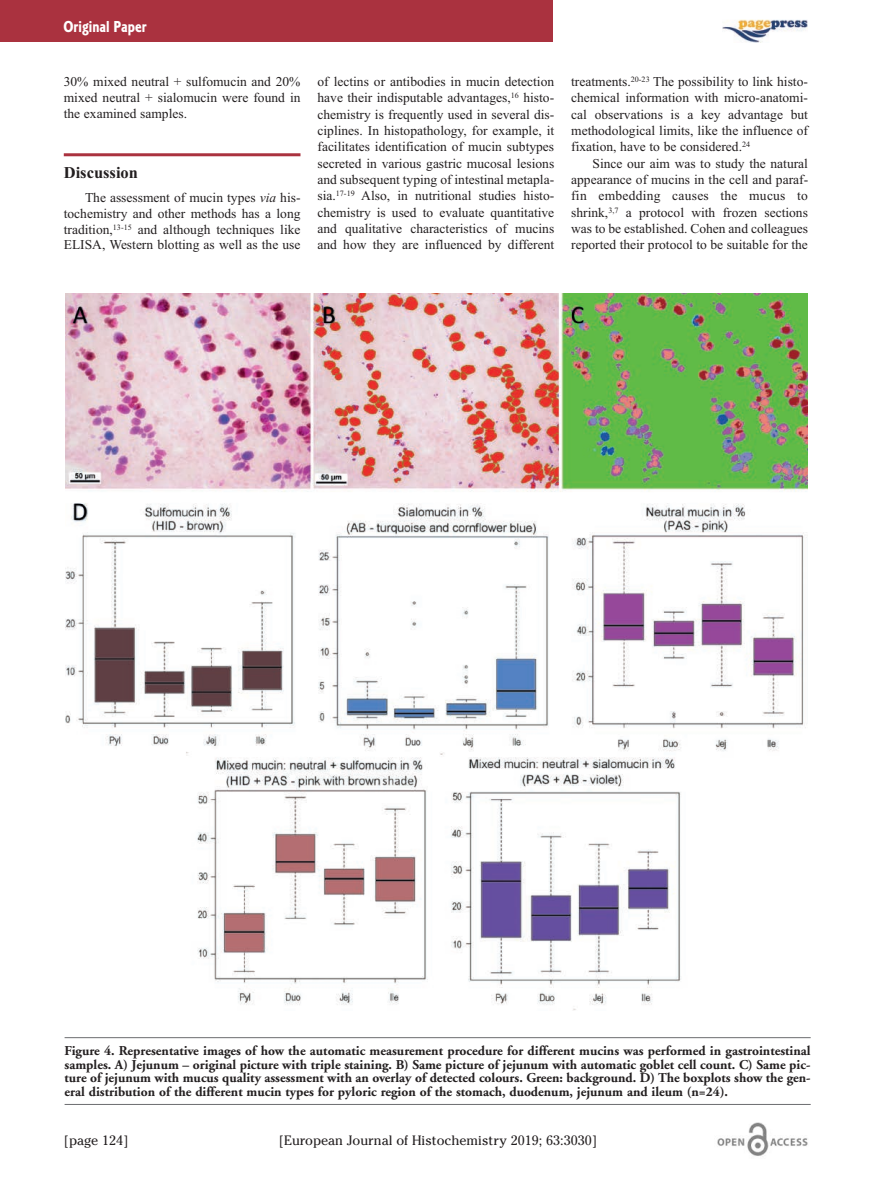
<style>
.page{position:relative;width:893px;height:1191px;background:#fff}
.page>*{position:absolute;margin:0;border:0;box-sizing:border-box;transform-origin:0 0}
.t1{font:16.5px "Corinthian Bold Condensed Plain";color:#fff}
.t2{font:700 16.5px "Times New Roman";color:#231f20}
.t3{font:13.5px/16.4px "Times New Roman";color:#231f20;text-align:justify}
.t4{font:700 13.5px/13.5px "Adobe Garamond";color:#231f20;text-align:justify}
.t5{font:13.5px "Cheltenham";color:#231f20}
.s1{font-style:italic}
</style>
<div class="page">
<div style="left:0;top:0;width:553px;height:42px;background:#aa323f"></div>
<hr style="left:64px;top:153px;width:236px;height:3px;background:#aa323f">
<img style="left:717px;top:1123px;width:91px;height:33px">
<img style="left:723px;top:19px;width:84px;height:24px">
<hr style="left:65px;top:1037px;width:746px;height:1px;background:#6c6d70">
<hr style="left:65px;top:1104px;width:746px;height:1px;background:#6c6d70">
<img style="left:65px;top:293px;width:743px;height:717px">
<p class="t1" style="left:63px;top:21px;width:85px">Original Paper</p>
<p class="t3" style="left:64px;top:73px;width:238px;line-height:15.9px">30% mixed neutral + sulfomucin and 20% mixed neutral + sialomucin were found in the examined samples.</p>
<p class="t2" style="left:64px;top:162px;width:76px">Discussion</p>
<p class="t3" style="left:64px;top:189px;width:238px;line-height:15.9px;text-indent:21px">The assessment of mucin types <span class="s1">via</span> his&shy;tochemistry and other methods has a long tradition,<sup>13-15</sup> and although techniques like ELISA, Western blotting as well as the use</p>
<p class="t3" style="left:317px;top:73px;width:238px">of lectins or antibodies in mucin detection have their indisputable advantages,<sup>16</sup> histo&shy;chemistry is frequently used in several dis&shy;ciplines. In histopathology, for example, it facilitates identification of mucin subtypes secreted in various gastric mucosal lesions and subsequent typing of intestinal metapla&shy;sia.<sup>17-19</sup> Also, in nutritional studies histo&shy;chemistry is used to evaluate quantitative and qualitative characteristics of mucins and how they are influenced by different</p>
<p class="t3" style="left:571px;top:73px;width:238px">treatments.<sup>20-23</sup> The possibility to link histo&shy;chemical information with micro-anatomi&shy;cal observations is a key advantage but methodological limits, like the influence of fixation, have to be considered.<sup>24</sup></p>
<p class="t3" style="left:571px;top:155px;width:238px;text-indent:21px">Since our aim was to study the natural appearance of mucins in the cell and paraf&shy;fin embedding causes the mucus to shrink,<sup>3,7</sup> a protocol with frozen sections was to be established. Cohen and colleagues reported their protocol to be suitable for the</p>
<p class="t4" style="left:65px;top:1045px;width:748px">Figure 4. Representative images of how the automatic measurement procedure for different mucins was performed in gastrointestinal samples. A) Jejunum – original picture with triple staining. B) Same picture of jejunum with automatic goblet cell count. C) Same pic&shy;ture of jejunum with mucus quality assessment with an overlay of detected colours. Green: background. D) The boxplots show the gen&shy;eral distribution of the different mucin types for pyloric region of the stomach, duodenum, jejunum and ileum (n=24).</p>
<p class="t5" style="left:64px;top:1132px;width:66px">[page 124]</p>
<p class="t5" style="left:279px;top:1132px;width:320px">[European Journal of Histochemistry 2019; 63:3030]</p>
</div>
